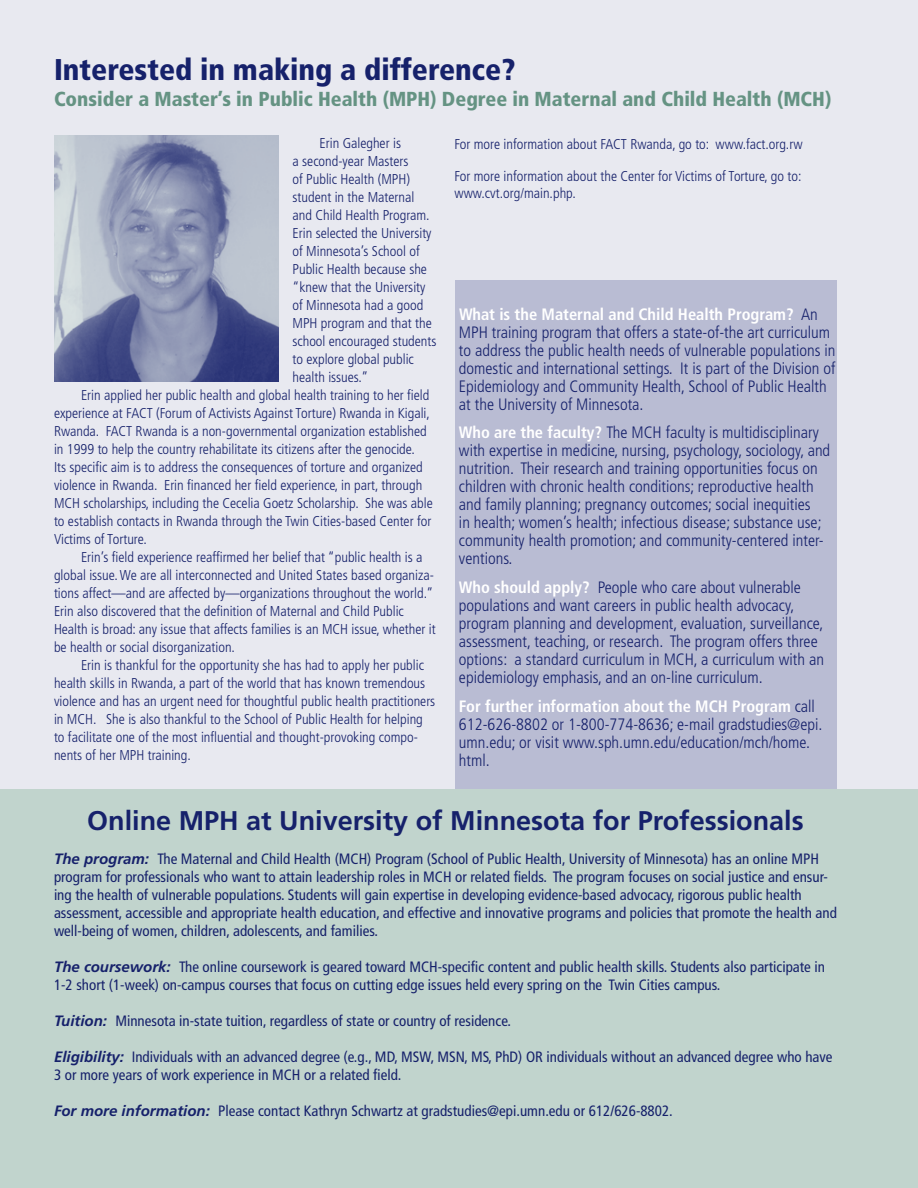
<style>
.page{position:relative;width:918px;height:1188px;background:#fff}
.page>*{position:absolute;margin:0;border:0;box-sizing:border-box;transform-origin:0 0}
.t1{font:900 condensed 30px "Frutiger";color:#16216b}
.t2{font:700 27px "Frutiger";color:#16216b}
.t3{font:900 condensed 20.25px "Frutiger";color:#659383}
.t4{font:300 condensed 16.5px/18px "Frutiger";color:#16216b}
.t5{font:condensed 15px/18px "Frutiger";color:#16216b}
.t6{font:300 condensed 14.25px/17.1px "Frutiger";color:#16216b}
.s1{font-weight:700;color:#fff}
.s2{font-weight:700;font-style:italic;font-stretch:normal}
</style>
<div class="page">
<div style="left:0;top:0;width:918px;height:789px;background:#e8e9f0"></div>
<div style="left:0;top:789px;width:918px;height:399px;background:#c1d4cd"></div>
<div style="left:456px;top:281px;width:381px;height:508px;background:#b9bcd3"></div>
<img style="left:54px;top:135px;width:225px;height:247px">
<h1 class="t1" style="left:54px;top:51px;width:463px">Interested in making a difference?</h1>
<h3 class="t3" style="left:54px;top:87px;width:779px">Consider a Master’s in Public Health (MPH) Degree in Maternal and Child Health (MCH)</h3>
<p class="t6" style="left:320px;top:134px;width:83px">Erin Galegher is</p>
<p class="t6" style="left:292px;top:152px;width:118px">a second-year Masters</p>
<p class="t6" style="left:292px;top:170px;width:119px">of Public Health (MPH)</p>
<p class="t6" style="left:292px;top:188px;width:123px">student in the Maternal</p>
<p class="t6" style="left:292px;top:206px;width:139px">and Child Health Program.</p>
<p class="t6" style="left:292px;top:224px;width:141px">Erin selected the University</p>
<p class="t6" style="left:292px;top:242px;width:129px">of Minnesota’s School of</p>
<p class="t6" style="left:292px;top:260px;width:136px">Public Health because she</p>
<p class="t6" style="left:292px;top:278px;width:134px">“knew that the University</p>
<p class="t6" style="left:292px;top:296px;width:132px">of Minnesota had a good</p>
<p class="t6" style="left:292px;top:314px;width:141px">MPH program and that the</p>
<p class="t6" style="left:292px;top:332px;width:146px">school encouraged students</p>
<p class="t6" style="left:292px;top:350px;width:123px">to explore global public</p>
<p class="t6" style="left:292px;top:368px;width:77px">health issues.”</p>
<p class="t6" style="left:81px;top:386px;width:350px">Erin applied her public health and global health training to her field</p>
<p class="t6" style="left:54px;top:404px;width:377px">experience at FACT (Forum of Activists Against Torture) Rwanda in Kigali,</p>
<p class="t6" style="left:54px;top:422px;width:374px">Rwanda. FACT Rwanda is a non-governmental organization established</p>
<p class="t6" style="left:54px;top:440px;width:362px">in 1999 to help the country rehabilitate its citizens after the genocide.</p>
<p class="t6" style="left:54px;top:458px;width:370px">Its specific aim is to address the consequences of torture and organized</p>
<p class="t6" style="left:54px;top:476px;width:370px">violence in Rwanda. Erin financed her field experience, in part, through</p>
<p class="t6" style="left:54px;top:494px;width:380px">MCH scholarships, including the Cecelia Goetz Scholarship. She was able</p>
<p class="t6" style="left:54px;top:512px;width:379px">to establish contacts in Rwanda through the Twin Cities-based Center for</p>
<p class="t6" style="left:54px;top:530px;width:94px">Victims of Torture.</p>
<p class="t6" style="left:81px;top:548px;width:343px">Erin’s field experience reaffirmed her belief that “public health is a</p>
<p class="t6" style="left:54px;top:566px;width:381px">global issue. We are all interconnected and United States based organiza-</p>
<p class="t6" style="left:54px;top:584px;width:381px">tions affect—and are affected by—organizations throughout the world.”</p>
<p class="t6" style="left:54px;top:602px;width:351px">Erin also discovered that the definition of Maternal and Child Public</p>
<p class="t6" style="left:54px;top:620px;width:383px">Health is broad: any issue that affects families is an MCH issue, whether it</p>
<p class="t6" style="left:54px;top:638px;width:183px">be health or social disorganization.</p>
<p class="t6" style="left:81px;top:656px;width:345px">Erin is thankful for the opportunity she has had to apply her public</p>
<p class="t6" style="left:54px;top:674px;width:373px">health skills in Rwanda, a part of the world that has known tremendous</p>
<p class="t6" style="left:54px;top:692px;width:383px">violence and has an urgent need for thoughtful public health practitioners</p>
<p class="t6" style="left:54px;top:710px;width:370px">in MCH. She is also thankful to the School of Public Health for helping</p>
<p class="t6" style="left:54px;top:728px;width:365px">to facilitate one of the most influential and thought-provoking compo-</p>
<p class="t6" style="left:54px;top:746px;width:138px">nents of her MPH training.</p>
<p class="t6" style="left:454px;top:135px;width:350px">For more information about FACT Rwanda, go to: www.fact.org.rw</p>
<p class="t6" style="left:454px;top:167px;width:349px">For more information about the Center for Victims of Torture, go to: www.cvt.org/main.php.</p>
<p class="t4" style="left:459px;top:305px;width:378px"><span class="s1">What is the Maternal and Child Health Program?</span> An MPH training program that offers a state-of-the art curriculum to address the public health needs of vulnerable populations in domestic and international settings. It is part of the Division of Epidemiology and Community Health, School of Public Health at the University of Minnesota.</p>
<p class="t4" style="left:459px;top:424px;width:373px"><span class="s1">Who are the faculty?</span> The MCH faculty is multidisciplinary with expertise in medicine, nursing, psychology, sociology, and nutrition. Their research and training opportunities focus on children with chronic health conditions; reproductive health and family planning; pregnancy outcomes; social inequities<br>in health; women’s health; infectious disease; substance use; community health promotion; and community-centered inter&shy;ventions.</p>
<p class="t4" style="left:459px;top:579px;width:367px"><span class="s1">Who should apply?</span> People who care about vulnerable populations and want careers in public health advocacy, program planning and development, evaluation, surveillance, assessment, teaching, or research. The program offers three options: a standard curriculum in MCH, a curriculum with an epidemiology emphasis, and an on-line curriculum.</p>
<p class="t4" style="left:459px;top:698px;width:365px"><span class="s1">For further information about the MCH Program</span> call 612-626-8802 or 1-800-774-8636; e-mail gradstudies@epi. umn.edu; or visit www.sph.umn.edu/education/mch/home. html.</p>
<h2 class="t2" style="left:87px;top:805px;width:718px">Online MPH at University of Minnesota for Professionals</h2>
<p class="t5" style="left:54px;top:850px;width:784px"><span class="s2">The program:</span> The Maternal and Child Health (MCH) Program (School of Public Health, University of Minnesota) has an online MPH program for professionals who want to attain leadership roles in MCH or related fields. The program focuses on social justice and ensur&shy;ing the health of vulnerable populations. Students will gain expertise in developing evidence-based advocacy, rigorous public health assessment, accessible and appropriate health education, and effective and innovative programs and policies that promote the health and well-being of women, children, adolescents, and families.</p>
<p class="t5" style="left:54px;top:958px;width:773px"><span class="s2">The coursework:</span> The online coursework is geared toward MCH-specific content and public health skills. Students also participate in<br>1-2 short (1-week) on-campus courses that focus on cutting edge issues held every spring on the Twin Cities campus.</p>
<p class="t5" style="left:54px;top:1012px;width:459px"><span class="s2">Tuition:</span> Minnesota in-state tuition, regardless of state or country of residence.</p>
<p class="t5" style="left:54px;top:1048px;width:780px"><span class="s2">Eligibility:</span> Individuals with an advanced degree (e.g., MD, MSW, MSN, MS, PhD) OR individuals without an advanced degree who have<br>3 or more years of work experience in MCH or a related field.</p>
<p class="t5" style="left:54px;top:1102px;width:620px"><span class="s2">For more information:</span> Please contact Kathryn Schwartz at gradstudies@epi.umn.edu or 612/626-8802.</p>
</div>
